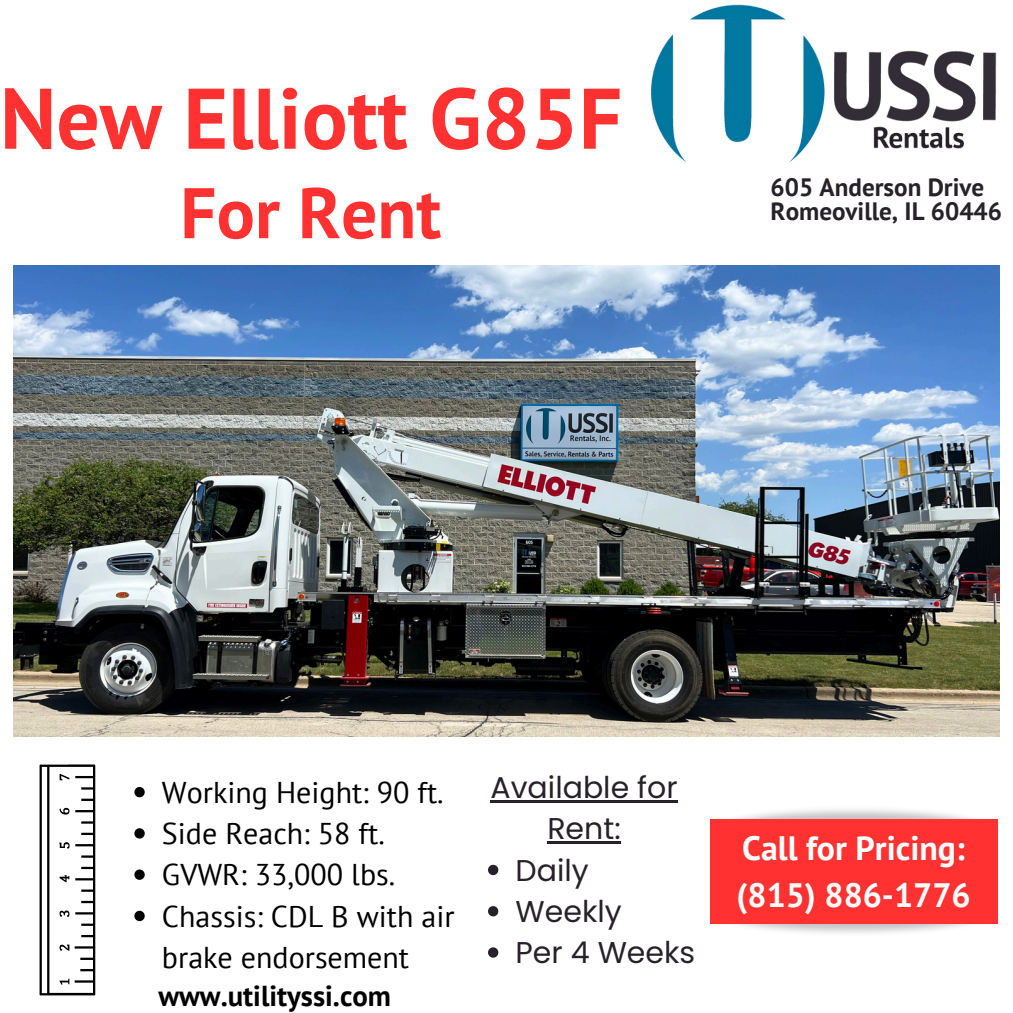
<style>
.page{position:relative;width:1013px;height:1013px;background:#fff}
.page>*{position:absolute;margin:0;border:0;box-sizing:border-box;transform-origin:0 0}
.t1{font:700 85.75px "PT Sans";color:#ff3131}
.t2{font:700 71.38px "PT Sans";color:#ff3131}
.t3{font:700 33.75px/46.9px "PT Sans";color:#fff}
.t4{font:30px/41.2px "PT Sans";color:#000}
.t5{font:30px/41.2px "Poppins";color:#272229;text-align:center}
.t6{font:700 28.75px "PT Sans";color:#000}
.t7{font:700 25.12px/24.4px "PT Sans";color:#272229}
</style>
<div class="page">
<img style="left:651px;top:4px;width:346px;height:158px">
<svg style="left:13px;top:736px;width:198px;height:260px"></svg>
<svg style="left:58px;top:974px;width:14px;height:14px"></svg>
<svg style="left:58px;top:940px;width:14px;height:15px"></svg>
<svg style="left:58px;top:907px;width:13px;height:13px"></svg>
<svg style="left:59px;top:871px;width:12px;height:12px"></svg>
<svg style="left:57px;top:838px;width:15px;height:14px"></svg>
<svg style="left:58px;top:804px;width:13px;height:13px"></svg>
<svg style="left:56px;top:771px;width:14px;height:13px"></svg>
<img style="left:710px;top:896px;width:288px;height:37px">
<img style="left:737px;top:809px;width:261px;height:37px">
<div style="left:709px;top:819px;width:288px;height:104px;background:#ff3131"></div>
<img style="left:14px;top:266px;width:985px;height:470px">
<svg style="left:134px;top:787px;width:11px;height:10px"></svg>
<svg style="left:134px;top:828px;width:11px;height:10px"></svg>
<svg style="left:134px;top:869px;width:11px;height:10px"></svg>
<svg style="left:134px;top:910px;width:11px;height:11px"></svg>
<hr style="left:490px;top:800px;width:187px;height:3px;background:#272229">
<hr style="left:547px;top:841px;width:73px;height:3px;background:#272229">
<svg style="left:488px;top:864px;width:10px;height:11px"></svg>
<svg style="left:488px;top:906px;width:10px;height:10px"></svg>
<svg style="left:488px;top:947px;width:10px;height:10px"></svg>
<p class="t1" style="left:0;top:61px;width:624px">New Elliott G85F</p>
<p class="t2" style="left:180px;top:165px;width:262px">For Rent</p>
<p class="t7" style="left:770px;top:174px;width:233px">605 Anderson Drive<br>Romeoville, IL 60446</p>
<p class="t4" style="left:162px;top:771px;width:283px">Working Height: 90 ft.</p>
<p class="t4" style="left:162px;top:812px;width:224px">Side Reach: 58 ft.</p>
<p class="t4" style="left:162px;top:853px;width:235px">GVWR: 33,000 lbs.</p>
<p class="t4" style="left:162px;top:895px;width:294px">Chassis: CDL B with air brake endorsement</p>
<p class="t6" style="left:158px;top:976px;width:234px">www.utilityssi.com</p>
<p class="t5" style="left:490px;top:767px;width:188px">Available for<br>Rent:</p>
<h4 class="t5" style="left:515px;top:849px;width:75px">Daily</h4>
<h5 class="t5" style="left:515px;top:890px;width:108px">Weekly</h5>
<p class="t5" style="left:515px;top:932px;width:181px">Per 4 Weeks</p>
<h1 class="t3" style="left:736px;top:824px;width:236px">Call for Pricing: (815) 886-1776</h1>
</div>
